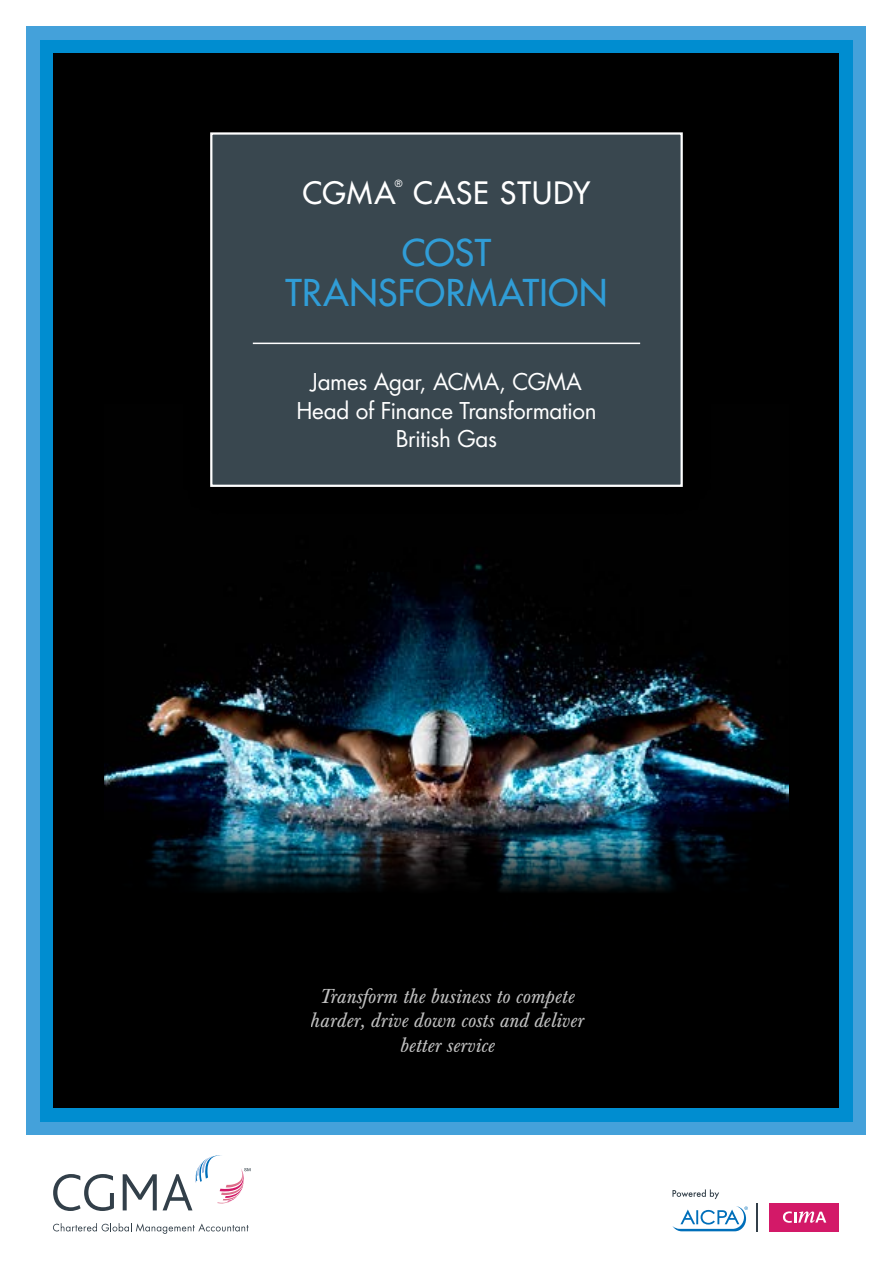
<style>
.page{position:relative;width:893px;height:1263px;background:#fff}
.page>*{position:absolute;margin:0;border:0;box-sizing:border-box;transform-origin:0 0}
.t1{font:36px/40.5px "Futura";letter-spacing:.015em;color:#309dd7;text-align:center}
.t2{font:30px "Futura";letter-spacing:.035em;color:#fff}
.t3{font:22.5px/28.5px "Futura";letter-spacing:-.02em;color:#fff;text-align:center}
.t4{font:italic 19.95px/24.5px "Baskerville BE";color:#fff;text-align:center}
.t5{font:9.6px "Futura";color:#fff}
</style>
<div class="page">
<div style="left:27px;top:27px;width:839px;height:1108px;background:#44a1da"></div>
<div style="left:40px;top:40px;width:813px;height:1082px;background:#008dd0"></div>
<svg style="left:53px;top:1174px;width:61px;height:37px"></svg>
<svg style="left:123px;top:1174px;width:34px;height:36px"></svg>
<svg style="left:53px;top:1223px;width:196px;height:11px"></svg>
<svg style="left:163px;top:1155px;width:87px;height:55px"></svg>
<div style="left:770px;top:1203px;width:69px;height:28px;background:#d31968"></div>
<svg style="left:783px;top:1211px;width:43px;height:12px"></svg>
<svg style="left:757px;top:1203px;width:1px;height:28px"></svg>
<svg style="left:672px;top:1206px;width:76px;height:25px"></svg>
<svg style="left:672px;top:1189px;width:47px;height:10px"></svg>
<div style="left:54px;top:53px;width:785px;height:1055px;background:#000"></div>
<img style="left:104px;top:560px;width:685px;height:331px">
<div style="left:211px;top:133px;width:471px;height:353px;background:#39474f"></div>
<hr style="left:253px;top:343px;width:387px;height:1px;background:#fff">
<div style="left:210px;top:132px;width:473px;height:355px;border:2px solid #fff"></div>
<h2 class="t2" style="left:303px;top:174px;width:94px">CGMA</h2>
<p class="t5" style="left:395px;top:178px;width:9px">®</p>
<h2 class="t2" style="left:413px;top:174px;width:179px">CASE STUDY</h2>
<h1 class="t1" style="left:285px;top:233px;width:324px">COST<br>TRANSFORMATION</h1>
<p class="t3" style="left:296px;top:368px;width:302px">James Agar, ACMA, CGMA<br>Head of Finance Transformation<br>British Gas</p>
<p class="t4" style="left:310px;top:984px;width:275px">Transform the business to compete harder, drive down costs and deliver better service</p>
</div>
